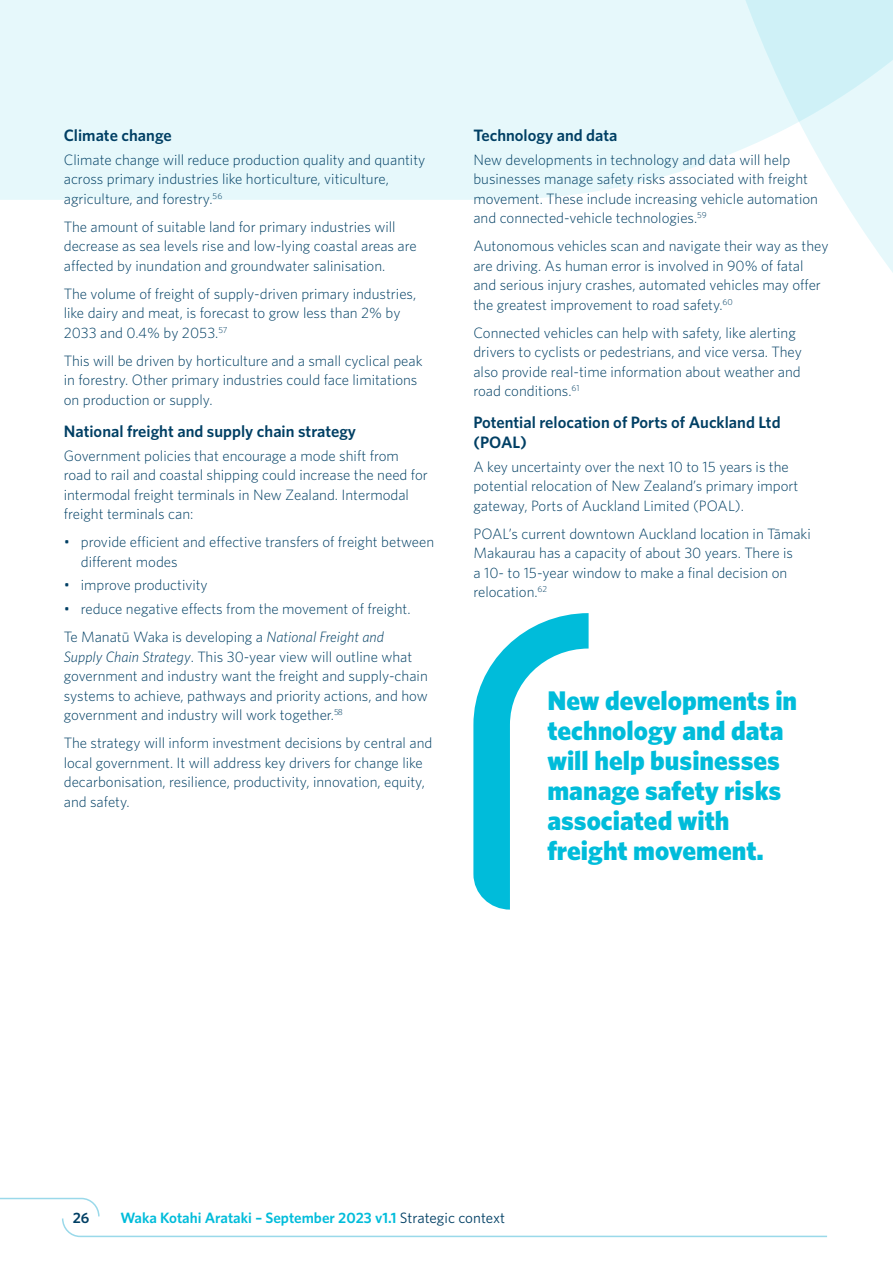
<style>
.page{position:relative;width:893px;height:1263px;background:#fff}
.page>*{position:absolute;margin:0;border:0;box-sizing:border-box;transform-origin:0 0}
.t1{font:900 27px/30px "Whitney";color:#00bcda}
.t2{font:600 16.5px/19.5px "Whitney";color:#003f64}
.t3{font:300 15px/19.5px "Whitney";color:#003f64}
.t4{font:600 15px "Whitney";color:#00bcda}
.t5{font:600 15px "Whitney";color:#003f64}
.s1{font-style:italic}
.s2{font-weight:400;color:#003f64}
</style>
<div class="page">
<svg style="left:844px;top:200px;width:49px;height:73px;fill:#e6f8fb"></svg>
<svg style="left:0;top:0;width:893px;height:200px;background:#e5f7fa"></svg>
<svg style="left:0;top:1197px;width:827px;height:41px"></svg>
<svg style="left:473px;top:613px;width:116px;height:296px"></svg>
<p class="t2" style="left:64px;top:125px;width:109px">Climate change</p>
<p class="t3" style="left:64px;top:149px;width:363px">Climate change will reduce production quality and quantity across primary industries like horticulture, viticulture, agriculture, and forestry.<sup>56</sup></p>
<p class="t3" style="left:64px;top:216px;width:354px">The amount of suitable land for primary industries will decrease as sea levels rise and low-lying coastal areas are affected by inundation and groundwater salinisation.</p>
<p class="t3" style="left:64px;top:283px;width:354px">The volume of freight of supply-driven primary industries, like dairy and meat, is forecast to grow less than 2% by<br>2033 and 0.4% by 2053.<sup>57</sup></p>
<p class="t3" style="left:64px;top:350px;width:360px">This will be driven by horticulture and a small cyclical peak in forestry. Other primary industries could face limitations on production or supply.</p>
<p class="t2" style="left:64px;top:421px;width:294px">National freight and supply chain strategy</p>
<p class="t3" style="left:64px;top:445px;width:366px">Government policies that encourage a mode shift from road to rail and coastal shipping could increase the need for intermodal freight terminals in New Zealand. Intermodal freight terminals can:</p>
<p class="t3" style="left:81px;top:532px;width:355px;text-indent:-17px">• provide efficient and effective transfers of freight between different modes</p>
<p class="t3" style="left:64px;top:575px;width:145px">• improve productivity</p>
<p class="t3" style="left:64px;top:594px;width:348px;line-height:28px">• reduce negative effects from the movement of freight.<br>Te Manatū Waka is developing a <span class="s1">National Freight and</span></p>
<p class="t3" style="left:64px;top:646px;width:366px"><span class="s1">Supply Chain Strategy</span>. This 30-year view will outline what government and industry want the freight and supply-chain systems to achieve, pathways and priority actions, and how government and industry will work together.<sup>58</sup></p>
<p class="t3" style="left:64px;top:733px;width:370px">The strategy will inform investment decisions by central and local government. It will address key drivers for change like decarbonisation, resilience, productivity, innovation, equity, and safety.</p>
<p class="t2" style="left:473px;top:125px;width:146px">Technology and data</p>
<p class="t3" style="left:473px;top:149px;width:346px">New developments in technology and data will help businesses manage safety risks associated with freight movement. These include increasing vehicle automation and connected-vehicle technologies.<sup>59</sup></p>
<p class="t3" style="left:473px;top:236px;width:357px">Autonomous vehicles scan and navigate their way as they are driving. As human error is involved in 90% of fatal and serious injury crashes, automated vehicles may offer the greatest improvement to road safety.<sup>60</sup></p>
<p class="t3" style="left:473px;top:322px;width:330px">Connected vehicles can help with safety, like alerting drivers to cyclists or pedestrians, and vice versa. They also provide real-time information about weather and road conditions.<sup>61</sup></p>
<p class="t2" style="left:473px;top:412px;width:309px">Potential relocation of Ports of Auckland Ltd (POAL)</p>
<p class="t3" style="left:473px;top:456px;width:327px">A key uncertainty over the next 10 to 15 years is the potential relocation of New Zealand’s primary import gateway, Ports of Auckland Limited (POAL).</p>
<p class="t3" style="left:473px;top:523px;width:339px">POAL’s current downtown Auckland location in Tāmaki Makaurau has a capacity of about 30 years. There is<br>a 10- to 15-year window to make a final decision on relocation.<sup>62</sup></p>
<h1 class="t1" style="left:547px;top:685px;width:251px">New developments in technology and data will help businesses manage safety risks associated with freight movement.</h1>
<p class="t5" style="left:73px;top:1208px;width:18px">26</p>
<p class="t4" style="left:120px;top:1208px;width:386px">Waka Kotahi Arataki – September 2023 v1.1 <span class="s2">Strategic context</span></p>
</div>
